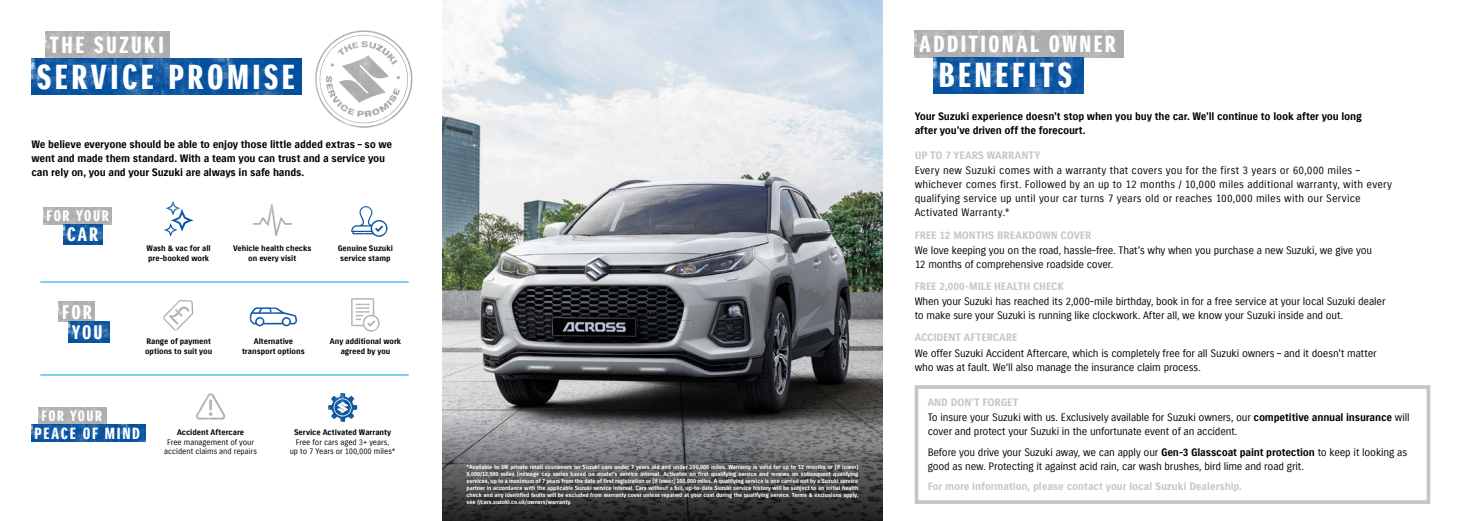
<style>
.page{position:relative;width:1474px;height:521px;background:#fff}
.page>*{position:absolute;margin:0;border:0;box-sizing:border-box;transform-origin:0 0}
.t1{font:33.69px "Suzuki PRO Headline";letter-spacing:.105em;color:#fff}
.t2{font:22.75px "Suzuki PRO Headline";letter-spacing:.105em;color:#fff}
.t3{font:19.07px "Suzuki PRO Headline";letter-spacing:.105em;color:#fff}
.t4{font:18.9px "Suzuki PRO Headline";color:#fff}
.t5{font:15.75px "Suzuki PRO Headline";letter-spacing:.11em;color:#fff}
.t6{font:14.88px "Suzuki PRO Headline";letter-spacing:.105em;color:#fff}
.t7{font:14.53px "Suzuki PRO Headline";letter-spacing:.105em;color:#fff}
.t8{font:10.5px/14px "Suzuki PRO Regular";letter-spacing:-.015em;color:#000}
.t9{font:10.5px/14px "Suzuki PRO Bold";letter-spacing:-.015em;color:#000}
.t10{font:10.5px/14px "Suzuki PRO Regular";letter-spacing:.015em;color:#000}
.t11{font:10.5px "Suzuki PRO Bold";letter-spacing:-.01em;color:#c6c6c6}
.t12{font:7.88px/9.5px "Suzuki PRO Bold";letter-spacing:-.005em;color:#000;text-align:center}
.t13{font:7.88px/9.5px "Suzuki PRO Regular";color:#000;text-align:center}
.t14{font:5.69px/7px "Suzuki PRO Bold";letter-spacing:-.01em;color:#fff;text-align:justify}
.s1{font-family:"Suzuki PRO Bold"}
</style>
<div class="page">
<img style="left:442px;top:0;width:440px;height:412px">
<img style="left:45px;top:32px;width:124px;height:26px">
<img style="left:914px;top:30px;width:209px;height:27px">
<img style="left:31px;top:58px;width:271px;height:37px">
<img style="left:933px;top:57px;width:150px;height:36px">
<img style="left:58px;top:301px;width:36px;height:21px">
<img style="left:68px;top:322px;width:41px;height:21px">
<img style="left:38px;top:407px;width:69px;height:17px">
<img style="left:32px;top:424px;width:113px;height:18px">
<img style="left:43px;top:207px;width:69px;height:17px">
<img style="left:64px;top:224px;width:39px;height:21px">
<img style="left:253px;top:204px;width:39px;height:32px">
<img style="left:351px;top:206px;width:36px;height:31px">
<img style="left:164px;top:200px;width:30px;height:37px">
<img style="left:250px;top:307px;width:47px;height:19px">
<img style="left:351px;top:298px;width:29px;height:34px">
<img style="left:196px;top:393px;width:29px;height:27px">
<hr style="left:40px;top:282px;width:369px;height:1px;background:#009fe3">
<hr style="left:40px;top:375px;width:369px;height:1px;background:#009fe3">
<img style="left:328px;top:393px;width:29px;height:29px">
<img style="left:163px;top:300px;width:30px;height:31px">
<img style="left:315px;top:30px;width:98px;height:98px">
<div style="left:914px;top:385px;width:516px;height:119px;border:4px solid #c6c6c6"></div>
<svg style="left:442px;top:412px;width:440px;height:109px;background:#58595a"></svg>
<h2 class="t2" style="left:50px;top:31px;width:115px">THE SUZUKI</h2>
<h2 class="t2" style="left:919px;top:30px;width:198px">ADDITIONAL OWNER</h2>
<h1 class="t1" style="left:37px;top:56px;width:260px">SERVICE PROMISE</h1>
<h1 class="t1" style="left:938px;top:55px;width:135px">BENEFITS</h1>
<p class="t9" style="left:31px;top:137px;width:362px">We believe everyone should be able to enjoy those little added extras – so we went and made them standard. With a team you can trust and a service you can rely on, you and your Suzuki are always in safe hands.</p>
<h3 class="t6" style="left:47px;top:207px;width:64px">FOR YOUR</h3>
<h3 class="t4" style="left:67px;top:223px;width:33px">CAR</h3>
<h3 class="t3" style="left:62px;top:301px;width:31px">FOR</h3>
<h3 class="t3" style="left:72px;top:321px;width:32px">YOU</h3>
<p class="t12" style="left:147px;top:244px;width:66px;text-align:left">Wash &amp; vac for all pre-booked work</p>
<p class="t12" style="left:233px;top:244px;width:80px">Vehicle health checks on every visit</p>
<p class="t12" style="left:338px;top:244px;width:57px;text-align:left">Genuine Suzuki service stamp</p>
<p class="t12" style="left:145px;top:337px;width:69px;text-align:left">Range of payment options to suit you</p>
<p class="t12" style="left:330px;top:337px;width:73px">Any additional work agreed by you</p>
<p class="t12" style="left:242px;top:337px;width:64px">Alternative transport options</p>
<h3 class="t7" style="left:41px;top:407px;width:62px">FOR YOUR</h3>
<h3 class="t5" style="left:34px;top:423px;width:107px">PEACE OF MIND</h3>
<p class="t12" style="left:177px;top:428px;width:69px">Accident Aftercare</p>
<p class="t13" style="left:164px;top:437px;width:94px">Free management of your accident claims and repairs</p>
<p class="t12" style="left:294px;top:428px;width:99px">Service Activated Warranty</p>
<p class="t13" style="left:290px;top:437px;width:107px">Free for cars aged 3+ years,<br>up to 7 Years or 100,000 miles*</p>
<p class="t14" style="left:466px;top:463px;width:393px">*Available to UK private retail customers on Suzuki cars under 7 years old and under 100,000 miles. Warranty is valid for up to 12 months or (if lower)<br>9,000/12,500 miles (mileage cap varies based on model’s service interval. Activates on first qualifying service and renews on subsequent qualifying services, up to a maximum of 7 years from the date of first registration or (if lower) 100,000 miles. A qualifying service is one carried out by a Suzuki service partner in accordance with the applicable Suzuki service interval. Cars without a full, up-to-date Suzuki service history will be subject to an initial health check and any identified faults will be excluded from warranty cover unless repaired at your cost during the qualifying service. Terms &amp; exclusions apply, see //cars.suzuki.co.uk/owners/warranty.</p>
<p class="t9" style="left:914px;top:110px;width:448px">Your Suzuki experience doesn’t stop when you buy the car. We’ll continue to look after you long after you’ve driven off the forecourt.</p>
<p class="t11" style="left:914px;top:149px;width:127px">UP TO 7 YEARS WARRANTY</p>
<p class="t10" style="left:914px;top:163px;width:479px">Every new Suzuki comes with a warranty that covers you for the first 3 years or 60,000 miles – whichever comes first. Followed by an up to 12 months / 10,000 miles additional warranty, with every qualifying service up until your car turns 7 years old or reaches 100,000 miles with our Service Activated Warranty.*</p>
<p class="t11" style="left:914px;top:228px;width:178px">FREE 12 MONTHS BREAKDOWN COVER</p>
<p class="t8" style="left:914px;top:243px;width:459px">We love keeping you on the road, hassle-free. That's why when you purchase a new Suzuki, we give you<br>12 months of comprehensive roadside cover.</p>
<p class="t11" style="left:914px;top:280px;width:151px">FREE 2,000-MILE HEALTH CHECK</p>
<p class="t8" style="left:914px;top:294px;width:472px">When your Suzuki has reached its 2,000-mile birthday, book in for a free service at your local Suzuki dealer to make sure your Suzuki is running like clockwork. After all, we know your Suzuki inside and out.</p>
<p class="t11" style="left:914px;top:331px;width:104px">ACCIDENT AFTERCARE</p>
<p class="t8" style="left:914px;top:346px;width:463px">We offer Suzuki Accident Aftercare, which is completely free for all Suzuki owners – and it doesn't matter who was at fault. We’ll also manage the insurance claim process.</p>
<p class="t11" style="left:927px;top:396px;width:92px">AND DON’T FORGET</p>
<p class="t8" style="left:927px;top:411px;width:483px">To insure your Suzuki with us. Exclusively available for Suzuki owners, our <span class="s1">competitive annual insurance</span> will cover and protect your Suzuki in the unfortunate event of an accident.</p>
<p class="t8" style="left:927px;top:445px;width:481px">Before you drive your Suzuki away, we can apply our <span class="s1">Gen-3 Glasscoat paint protection</span> to keep it looking as good as new. Protecting it against acid rain, car wash brushes, bird lime and road grit.</p>
<p class="t11" style="left:927px;top:480px;width:316px">For more information, please contact your local Suzuki Dealership.</p>
</div>
